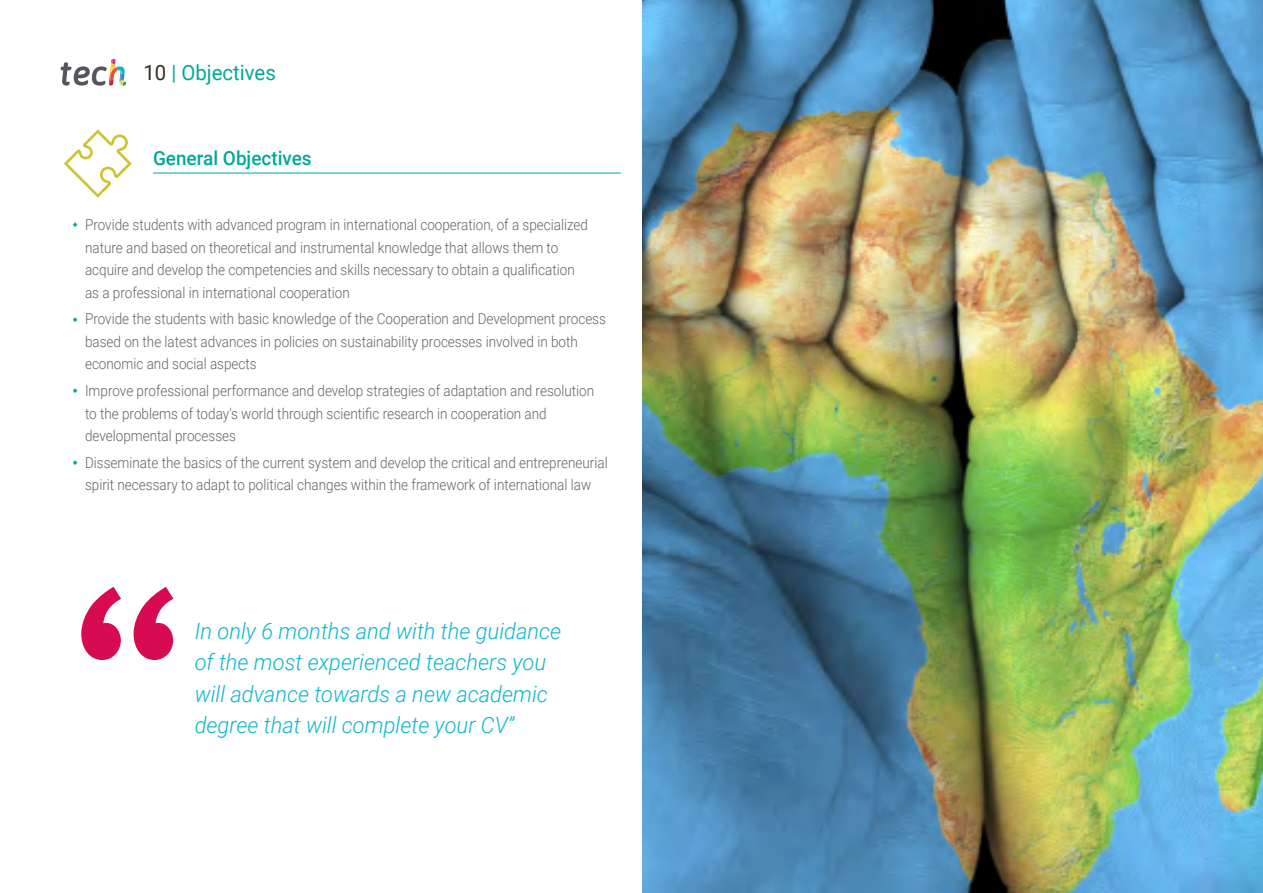
<style>
.page{position:relative;width:1263px;height:893px;background:#fff}
.page>*{position:absolute;margin:0;border:0;box-sizing:border-box;transform-origin:0 0}
.t1{font:italic 300 22.5px/31.5px "Roboto";color:#0fb6cf}
.t2{font:21px "Roboto";color:#00a996}
.t3{font:500 19.5px "Roboto";color:#00a996}
.t4{font:300 15px/22.5px "Roboto";color:#61646a;scale:.9 1}
.s1{color:#312e20}
</style>
<div class="page">
<img style="left:642px;top:0;width:621px;height:893px">
<svg style="left:61px;top:59px;width:65px;height:27px"></svg>
<hr style="left:153px;top:173px;width:468px;height:1px;background:#00a996">
<svg style="left:64px;top:129px;width:68px;height:69px"></svg>
<svg style="left:81px;top:587px;width:92px;height:73px"></svg>
<h2 class="t2" style="left:144px;top:57px;width:134px"><span class="s1">10</span> | Objectives</h2>
<h3 class="t3" style="left:153px;top:144px;width:160px">General Objectives</h3>
<p class="t4" style="left:85px;top:213px;width:560px">Provide students with advanced program in international cooperation, of a specialized nature and based on theoretical and instrumental knowledge that allows them to acquire and develop the competencies and skills necessary to obtain a qualification as a professional in international cooperation</p>
<p class="t4" style="left:85px;top:307px;width:580px">Provide the students with basic knowledge of the Cooperation and Development process based on the latest advances in policies on sustainability processes involved in both economic and social aspects</p>
<p class="t4" style="left:85px;top:379px;width:567px">Improve professional performance and develop strategies of adaptation and resolution to the problems of today's world through scientific research in cooperation and developmental processes</p>
<p class="t4" style="left:85px;top:451px;width:582px">Disseminate the basics of the current system and develop the critical and entrepreneurial spirit necessary to adapt to political changes within the framework of international law</p>
<h1 class="t1" style="left:195px;top:614px;width:368px">In only 6 months and with the guidance of the most experienced teachers you will advance towards a new academic degree that will complete your CV”</h1>
</div>
